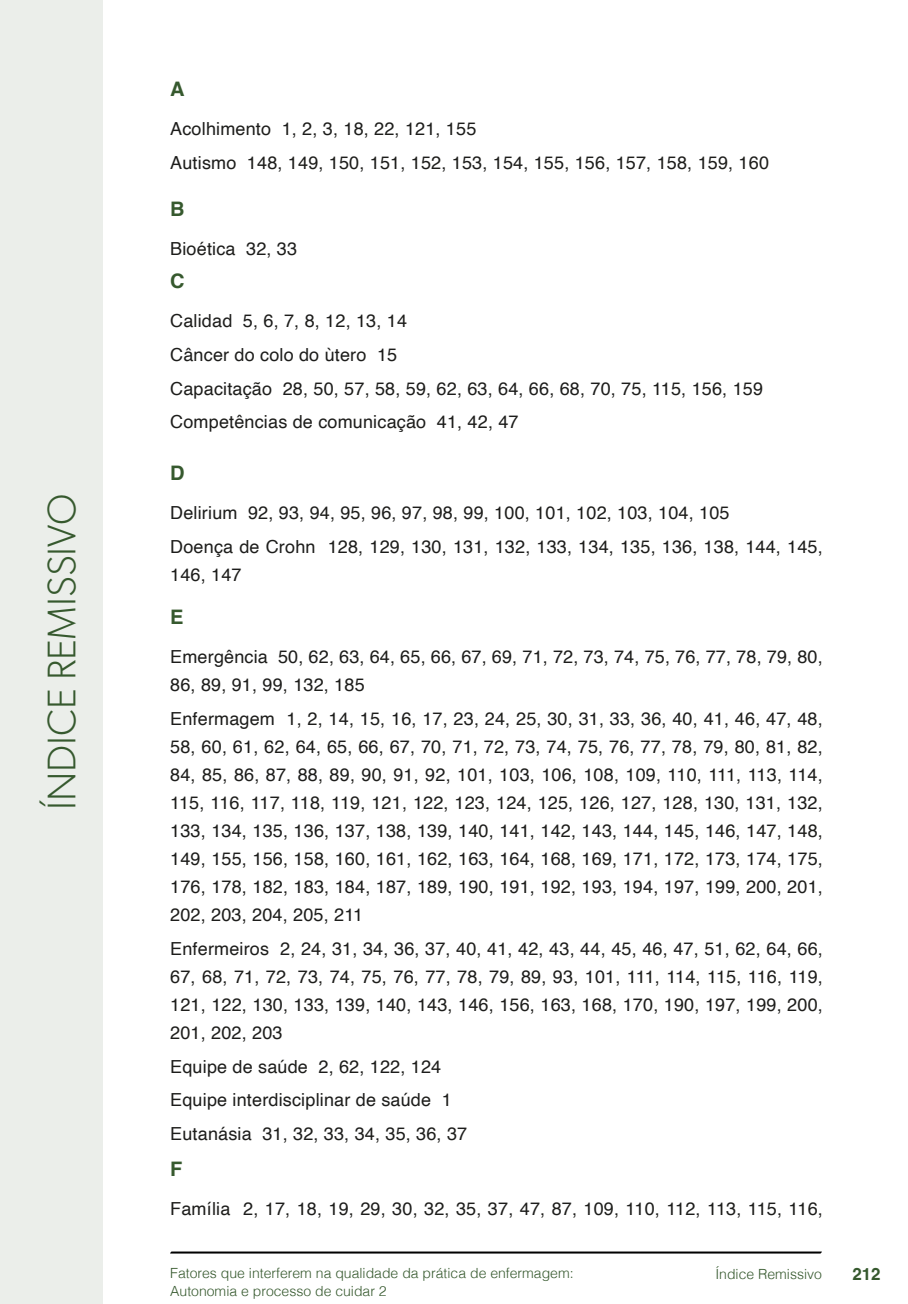
<style>
.page{position:relative;width:908px;height:1304px;background:#fff}
.page>*{position:absolute;margin:0;border:0;box-sizing:border-box;transform-origin:0 0}
.t1{font:300 40px "Gibson";color:#36592e}
.t2{font:700 20px "Helvetica";color:#36592e}
.t3{font:18px/28px "Helvetica";letter-spacing:.01em;color:#1d1d1b}
.t4{font:700 16.8px "Helvetica";color:#36592e}
.t5{font:300 14px "Helvetica";color:#36592e}
</style>
<div class="page">
<svg style="left:170px;top:1251px;width:651px;height:3px;background:#515151"></svg>
<div style="left:0;top:0;width:103px;height:1304px;background:#ebeeea"></div>
<h1 class="t1" style="left:37px;top:810px;width:317px;rotate:-90deg">ÍNDICE REMISSIVO</h1>
<p class="t2" style="left:170px;top:77px;width:16px">A</p>
<p class="t3" style="left:170px;top:113px;width:600px;line-height:33.6px">Acolhimento 1, 2, 3, 18, 22, 121, 155<br>Autismo 148, 149, 150, 151, 152, 153, 154, 155, 156, 157, 158, 159, 160</p>
<p class="t2" style="left:170px;top:197px;width:16px">B</p>
<p class="t3" style="left:170px;top:236px;width:128px">Bioética 32, 33</p>
<p class="t2" style="left:170px;top:269px;width:16px">C</p>
<p class="t3" style="left:170px;top:305px;width:594px;line-height:33.6px">Calidad 5, 6, 7, 8, 12, 13, 14<br>Câncer do colo do ùtero 15<br>Capacitação 28, 50, 57, 58, 59, 62, 63, 64, 66, 68, 70, 75, 115, 156, 159<br>Competências de comunicação 41, 42, 47</p>
<p class="t2" style="left:170px;top:461px;width:16px">D</p>
<p class="t3" style="left:170px;top:497px;width:653px;line-height:33.6px">Delirium 92, 93, 94, 95, 96, 97, 98, 99, 100, 101, 102, 103, 104, 105<br>Doença de Crohn 128, 129, 130, 131, 132, 133, 134, 135, 136, 138, 144, 145,</p>
<p class="t3" style="left:170px;top:561px;width:73px">146, 147</p>
<p class="t2" style="left:170px;top:605px;width:15px">E</p>
<p class="t3" style="left:170px;top:644px;width:653px">Emergência 50, 62, 63, 64, 65, 66, 67, 69, 71, 72, 73, 74, 75, 76, 77, 78, 79, 80,<br>86, 89, 91, 99, 132, 185</p>
<p class="t3" style="left:170px;top:705px;width:653px;text-align:justify">Enfermagem 1, 2, 14, 15, 16, 17, 23, 24, 25, 30, 31, 33, 36, 40, 41, 46, 47, 48, 58, 60, 61, 62, 64, 65, 66, 67, 70, 71, 72, 73, 74, 75, 76, 77, 78, 79, 80, 81, 82, 84, 85, 86, 87, 88, 89, 90, 91, 92, 101, 103, 106, 108, 109, 110, 111, 113, 114, 115, 116, 117, 118, 119, 121, 122, 123, 124, 125, 126, 127, 128, 130, 131, 132, 133, 134, 135, 136, 137, 138, 139, 140, 141, 142, 143, 144, 145, 146, 147, 148, 149, 155, 156, 158, 160, 161, 162, 163, 164, 168, 169, 171, 172, 173, 174, 175, 176, 178, 182, 183, 184, 187, 189, 190, 191, 192, 193, 194, 197, 199, 200, 201, 202, 203, 204, 205, 211</p>
<p class="t3" style="left:170px;top:935px;width:654px;text-align:justify">Enfermeiros 2, 24, 31, 34, 36, 37, 40, 41, 42, 43, 44, 45, 46, 47, 51, 62, 64, 66, 67, 68, 71, 72, 73, 74, 75, 76, 77, 78, 79, 89, 93, 101, 111, 114, 115, 116, 119, 121, 122, 130, 133, 139, 140, 143, 146, 156, 163, 168, 170, 190, 197, 199, 200, 201, 202, 203</p>
<p class="t3" style="left:170px;top:1050px;width:298px;line-height:33.6px">Equipe de saúde 2, 62, 122, 124<br>Equipe interdisciplinar de saúde 1<br>Eutanásia 31, 32, 33, 34, 35, 36, 37</p>
<p class="t2" style="left:170px;top:1157px;width:14px">F</p>
<p class="t3" style="left:170px;top:1196px;width:653px">Família 2, 17, 18, 19, 29, 30, 32, 35, 37, 47, 87, 109, 110, 112, 113, 115, 116,</p>
<p class="t5" style="left:715px;top:1262px;width:108px">Índice Remissivo</p>
<p class="t5" style="left:170px;top:1261px;width:405px">Fatores que interferem na qualidade da prática de enfermagem:</p>
<p class="t4" style="left:851px;top:1264px;width:30px">212</p>
<p class="t5" style="left:170px;top:1279px;width:218px">Autonomia e processo de cuidar 2</p>
</div>
